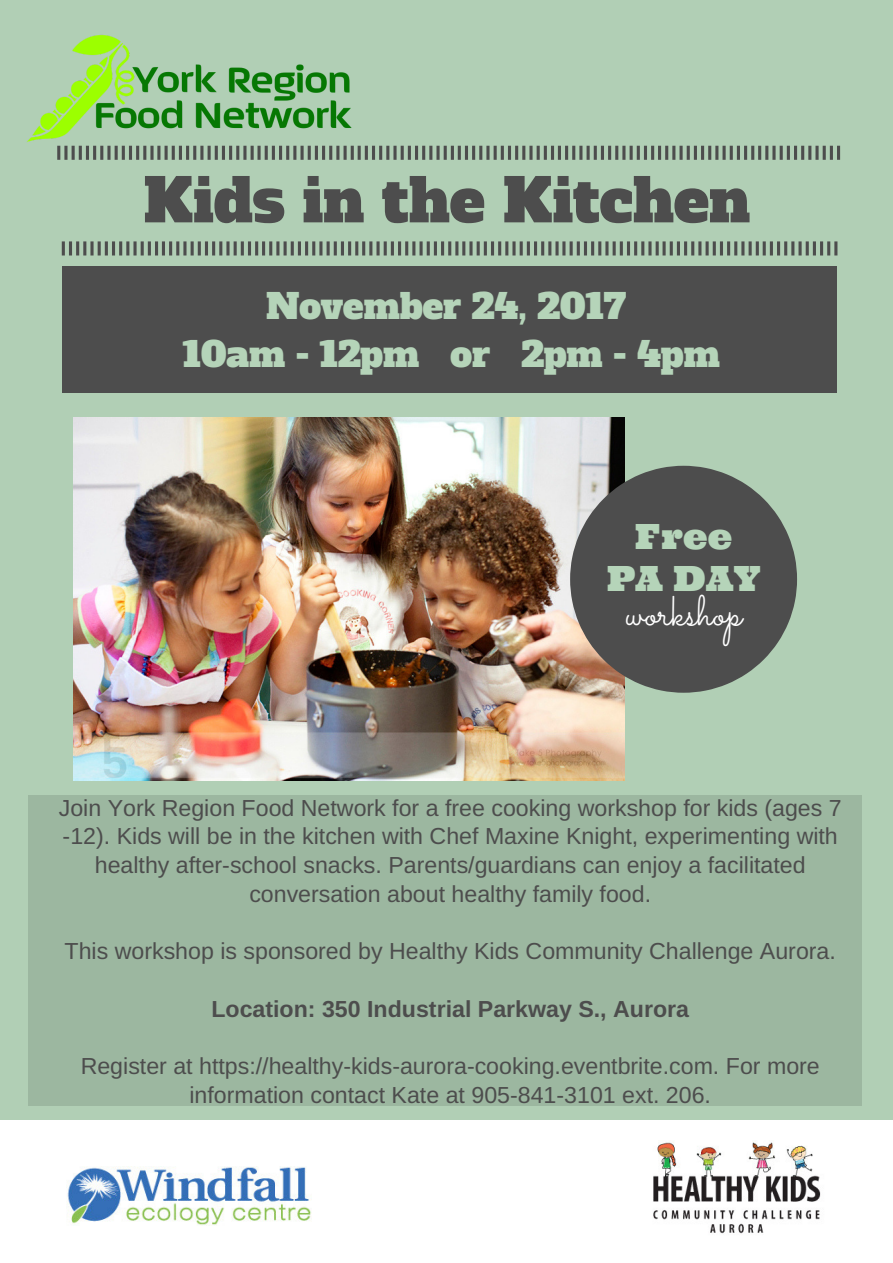
<style>
.page{position:relative;width:893px;height:1263px;background:#b1cfb5}
.page>*{position:absolute;margin:0;border:0;box-sizing:border-box;transform-origin:0 0}
.t1{font:59.62px "Alfa Slab One";color:#4d4d4d}
.t2{font:42.67px "Sacramento";color:#fff}
.t3{font:34.8px/48.4px "Alfa Slab One";color:#b5d4b9;text-align:center}
.t4{font:34.8px/41.6px "Ultra";color:#b5d4b9;text-align:center}
.t5{font:23.17px/28.7px "Arimo";color:#4d4d4d;text-align:center}
.t6{font:700 23.17px "Arimo";color:#4d4d4d}
</style>
<div class="page">
<div style="left:63px;top:266px;width:774px;height:126px;background:#4d4d4d"></div>
<svg style="left:62px;top:241px;width:776px;height:14px"></svg>
<svg style="left:57px;top:146px;width:784px;height:13px"></svg>
<img style="left:27px;top:34px;width:325px;height:108px">
<div style="left:29px;top:795px;width:833px;height:310px;background:#9cb7a0"></div>
<div style="left:0;top:1121px;width:893px;height:142px;background:#fff"></div>
<img style="left:653px;top:1141px;width:168px;height:93px">
<img style="left:74px;top:418px;width:550px;height:363px">
<svg style="left:570px;top:466px;width:227px;height:227px;background:#646561"></svg>
<img style="left:67px;top:1166px;width:244px;height:59px">
<h1 class="t1" style="left:143px;top:161px;width:608px">Kids in the Kitchen</h1>
<h3 class="t3" style="left:183px;top:282px;width:539px">November 24, 2017<br>10am - 12pm or 2pm - 4pm</h3>
<h3 class="t4" style="left:607px;top:516px;width:155px">Free<br>PA DAY</h3>
<h2 class="t2" style="left:625px;top:585px;width:118px">workshop</h2>
<p class="t5" style="left:59px;top:793px;width:784px">Join York Region Food Network for a free cooking workshop for kids (ages 7 -12). Kids will be in the kitchen with Chef Maxine Knight, experimenting with healthy after-school snacks. Parents/guardians can enjoy a facilitated conversation about healthy family food.</p>
<p class="t5" style="left:65px;top:937px;width:773px">This workshop is sponsored by Healthy Kids Community Challenge Aurora.</p>
<p class="t6" style="left:211px;top:996px;width:479px">Location: 350 Industrial Parkway S., Aurora</p>
<p class="t5" style="left:81px;top:1052px;width:741px">Register at https://healthy-kids-aurora-cooking.eventbrite.com. For more information contact Kate at 905-841-3101 ext. 206.</p>
</div>
